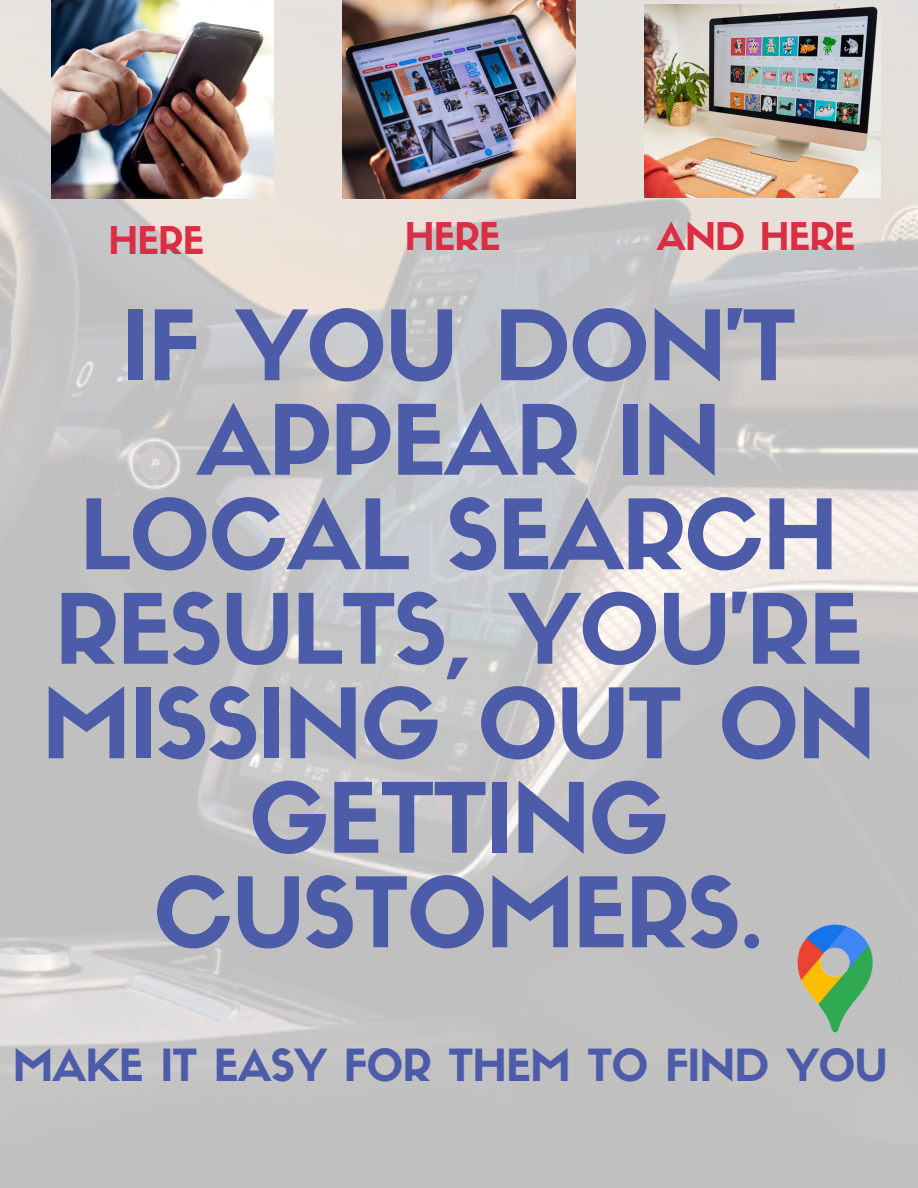
<style>
.page{position:relative;width:918px;height:1188px;background:#fff}
.page>*{position:absolute;margin:0;border:0;box-sizing:border-box;transform-origin:0 0}
.t1{font:95.1px/94.5px "Sifonn Basic";letter-spacing:-.02em;color:#4d5ca9;text-align:center}
.t2{font:43.5px "Sifonn Basic";letter-spacing:-.02em;color:#4d5ca9}
.t3{font:37.5px "Sifonn Basic";letter-spacing:-.02em;color:#db2d43}
</style>
<div class="page">
<img style="left:0;top:0;width:918px;height:1188px">
<img style="left:784px;top:919px;width:109px;height:125px">
<img style="left:52px;top:0;width:221px;height:198px">
<img style="left:342px;top:0;width:233px;height:198px">
<img style="left:644px;top:4px;width:237px;height:194px">
<p class="t3" style="left:108px;top:226px;width:97px">HERE</p>
<p class="t3" style="left:405px;top:222px;width:97px">HERE</p>
<p class="t3" style="left:657px;top:222px;width:200px">AND HERE</p>
<p class="t1" style="left:42px;top:309px;width:836px">IF YOU DON'T<br>APPEAR IN<br>LOCAL SEARCH<br>RESULTS, YOU'RE<br>MISSING OUT ON<br>GETTING<br>CUSTOMERS.</p>
<p class="t2" style="left:13px;top:1048px;width:877px">MAKE IT EASY FOR THEM TO FIND YOU</p>
</div>
